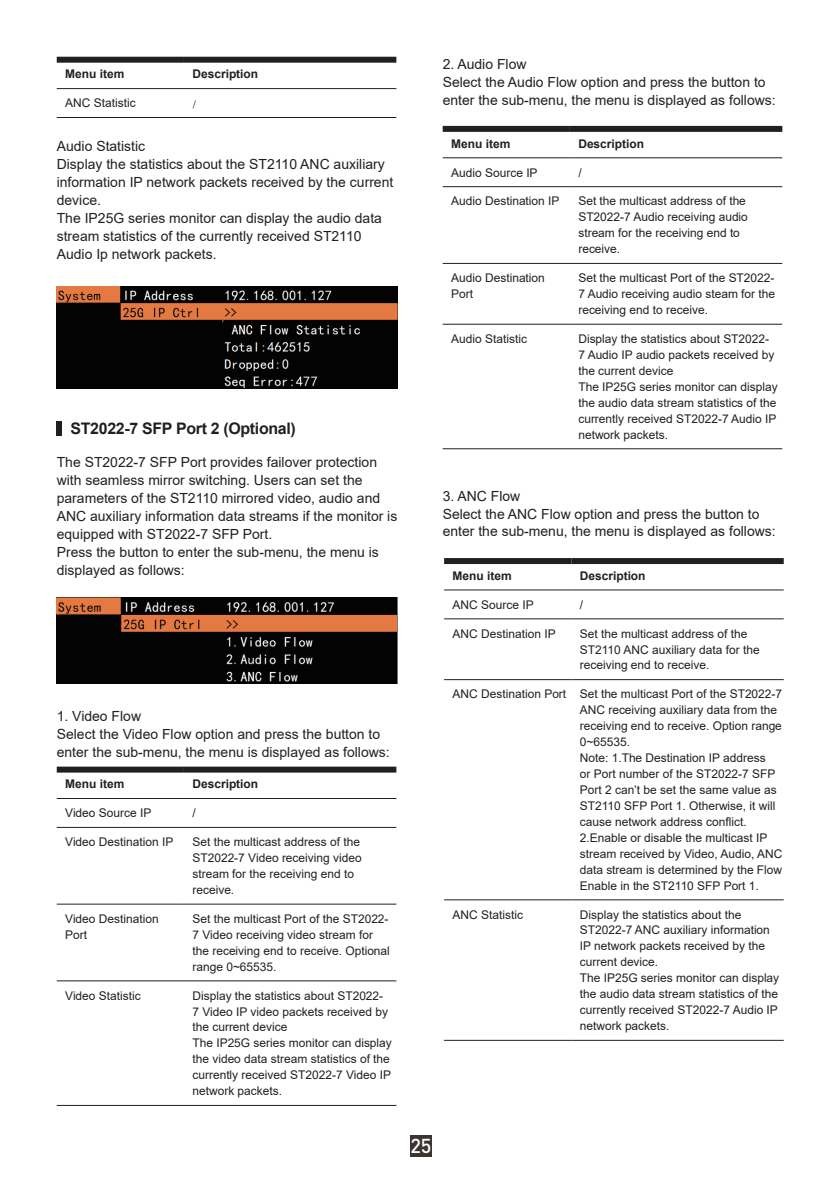
<style>
.page{position:relative;width:840px;height:1191px;background:#fff}
.page>*{position:absolute;margin:0;border:0;box-sizing:border-box;transform-origin:0 0}
.t1{font:500 20px "DIN Pro";color:#fff}
.t2{font:700 16px "Arial";letter-spacing:-.02em;color:#231f20}
.t3{font:14px/18px "Arial";color:#231f20}
.t4{font:12px/16px "Arial";color:#231f20}
.t5{font:700 12px "Arial";color:#231f20}
.t6{font:300 12px "Adobe Song Std";color:#231f20}
</style>
<div class="page">
<div style="left:410px;top:1135px;width:21px;height:22px;background:#3b3532"></div>
<div style="left:57px;top:57px;width:127px;height:6px;background:#231f20"></div>
<div style="left:184px;top:57px;width:212px;height:6px;background:#231f20"></div>
<hr style="left:57px;top:88px;width:127px;height:1px;background:#231f20">
<hr style="left:184px;top:88px;width:212px;height:1px;background:#231f20">
<hr style="left:57px;top:117px;width:127px;height:1px;background:#231f20">
<hr style="left:184px;top:117px;width:212px;height:1px;background:#231f20">
<img style="left:57px;top:286px;width:340px;height:103px">
<div style="left:57px;top:421px;width:5px;height:15px;background:#231f20"></div>
<img style="left:57px;top:597px;width:340px;height:87px">
<div style="left:57px;top:766px;width:127px;height:6px;background:#231f20"></div>
<div style="left:184px;top:766px;width:212px;height:6px;background:#231f20"></div>
<hr style="left:57px;top:798px;width:127px;height:1px;background:#231f20">
<hr style="left:184px;top:798px;width:212px;height:1px;background:#231f20">
<hr style="left:57px;top:827px;width:127px;height:1px;background:#231f20">
<hr style="left:184px;top:827px;width:212px;height:1px;background:#231f20">
<hr style="left:57px;top:903px;width:127px;height:1px;background:#231f20">
<hr style="left:184px;top:903px;width:212px;height:1px;background:#231f20">
<hr style="left:57px;top:980px;width:127px;height:1px;background:#231f20">
<hr style="left:184px;top:980px;width:212px;height:1px;background:#231f20">
<hr style="left:57px;top:1105px;width:127px;height:1px;background:#231f20">
<hr style="left:184px;top:1105px;width:212px;height:1px;background:#231f20">
<div style="left:442px;top:126px;width:127px;height:6px;background:#231f20"></div>
<div style="left:569px;top:126px;width:212px;height:6px;background:#231f20"></div>
<hr style="left:442px;top:157px;width:127px;height:1px;background:#231f20">
<hr style="left:569px;top:157px;width:212px;height:1px;background:#231f20">
<hr style="left:442px;top:186px;width:127px;height:1px;background:#231f20">
<hr style="left:569px;top:186px;width:212px;height:1px;background:#231f20">
<hr style="left:442px;top:263px;width:127px;height:1px;background:#231f20">
<hr style="left:569px;top:263px;width:212px;height:1px;background:#231f20">
<hr style="left:442px;top:324px;width:127px;height:1px;background:#231f20">
<hr style="left:569px;top:324px;width:212px;height:1px;background:#231f20">
<hr style="left:442px;top:448px;width:127px;height:1px;background:#231f20">
<hr style="left:569px;top:448px;width:212px;height:1px;background:#231f20">
<div style="left:444px;top:558px;width:127px;height:6px;background:#231f20"></div>
<div style="left:571px;top:558px;width:212px;height:6px;background:#231f20"></div>
<hr style="left:444px;top:589px;width:127px;height:1px;background:#231f20">
<hr style="left:571px;top:589px;width:212px;height:1px;background:#231f20">
<hr style="left:444px;top:618px;width:127px;height:1px;background:#231f20">
<hr style="left:571px;top:618px;width:212px;height:1px;background:#231f20">
<hr style="left:444px;top:679px;width:127px;height:1px;background:#231f20">
<hr style="left:571px;top:679px;width:212px;height:1px;background:#231f20">
<hr style="left:444px;top:899px;width:127px;height:1px;background:#231f20">
<hr style="left:571px;top:899px;width:212px;height:1px;background:#231f20">
<hr style="left:444px;top:1039px;width:127px;height:1px;background:#231f20">
<hr style="left:571px;top:1039px;width:212px;height:1px;background:#231f20">
<p class="t5" style="left:65px;top:66px;width:61px">Menu item</p>
<p class="t5" style="left:192px;top:66px;width:67px">Description</p>
<p class="t4" style="left:65px;top:95px;width:72px">ANC Statistic</p>
<p class="t6" style="left:192px;top:97px;width:5px">/</p>
<p class="t3" style="left:57px;top:137px;width:338px">Audio Statistic<br>Display the statistics about the ST2110 ANC auxiliary information IP network packets received by the current device.<br>The IP25G series monitor can display the audio data stream statistics of the currently received ST2110<br>Audio Ip network packets.</p>
<h2 class="t2" style="left:70px;top:417px;width:227px">ST2022-7 SFP Port 2 (Optional)</h2>
<p class="t3" style="left:57px;top:453px;width:342px">The ST2022-7 SFP Port provides failover protection with seamless mirror switching. Users can set the parameters of the ST2110 mirrored video, audio and ANC auxiliary information data streams if the monitor is equipped with ST2022-7 SFP Port.<br>Press the button to enter the sub-menu, the menu is displayed as follows:</p>
<p class="t3" style="left:57px;top:707px;width:334px">1. Video Flow<br>Select the Video Flow option and press the button to enter the sub-menu, the menu is displayed as follows:</p>
<p class="t5" style="left:65px;top:775px;width:61px">Menu item</p>
<p class="t5" style="left:192px;top:775px;width:67px">Description</p>
<p class="t4" style="left:65px;top:805px;width:88px">Video Source IP</p>
<p class="t4" style="left:192px;top:805px;width:5px">/</p>
<p class="t4" style="left:65px;top:834px;width:110px">Video Destination IP</p>
<p class="t4" style="left:192px;top:834px;width:171px">Set the multicast address of the<br>ST2022-7 Video receiving video stream for the receiving end to receive.</p>
<p class="t4" style="left:65px;top:910px;width:95px">Video Destination<br>Port</p>
<p class="t4" style="left:192px;top:910px;width:199px">Set the multicast Port of the ST2022-<br>7 Video receiving video stream for the receiving end to receive. Optional range 0~65535.</p>
<p class="t4" style="left:65px;top:987px;width:77px">Video Statistic</p>
<p class="t4" style="left:192px;top:987px;width:201px">Display the statistics about ST2022-<br>7 Video IP video packets received by the current device<br>The IP25G series monitor can display the video data stream statistics of the currently received ST2022-7 Video IP network packets.</p>
<p class="t3" style="left:442px;top:55px;width:334px">2. Audio Flow<br>Select the Audio Flow option and press the button to enter the sub-menu, the menu is displayed as follows:</p>
<p class="t5" style="left:451px;top:135px;width:61px">Menu item</p>
<p class="t5" style="left:578px;top:135px;width:67px">Description</p>
<p class="t4" style="left:451px;top:164px;width:88px">Audio Source IP</p>
<p class="t4" style="left:578px;top:164px;width:5px">/</p>
<p class="t4" style="left:451px;top:193px;width:110px">Audio Destination IP</p>
<p class="t4" style="left:578px;top:193px;width:171px">Set the multicast address of the<br>ST2022-7 Audio receiving audio stream for the receiving end to receive.</p>
<p class="t4" style="left:451px;top:270px;width:95px">Audio Destination<br>Port</p>
<p class="t4" style="left:578px;top:270px;width:198px;text-align:justify">Set the multicast Port of the ST2022- 7 Audio receiving audio steam for the receiving end to receive.</p>
<p class="t4" style="left:451px;top:331px;width:77px">Audio Statistic</p>
<p class="t4" style="left:578px;top:331px;width:201px">Display the statistics about ST2022-<br>7 Audio IP audio packets received by the current device<br>The IP25G series monitor can display the audio data stream statistics of the currently received ST2022-7 Audio IP network packets.</p>
<p class="t3" style="left:442px;top:486px;width:334px">3. ANC Flow<br>Select the ANC Flow option and press the button to enter the sub-menu, the menu is displayed as follows:</p>
<p class="t5" style="left:452px;top:567px;width:61px">Menu item</p>
<p class="t5" style="left:579px;top:567px;width:67px">Description</p>
<p class="t4" style="left:452px;top:596px;width:83px">ANC Source IP</p>
<p class="t4" style="left:579px;top:596px;width:5px">/</p>
<p class="t4" style="left:452px;top:625px;width:104px">ANC Destination IP</p>
<p class="t4" style="left:579px;top:625px;width:181px">Set the multicast address of the<br>ST2110 ANC auxiliary data for the receiving end to receive.</p>
<p class="t4" style="left:579px;top:686px;width:204px;text-indent:-127px">ANC Destination Port Set the multicast Port of the ST2022-7<br>ANC receiving auxiliary data from the receiving end to receive. Option range 0~65535.<br>Note: 1.The Destination IP address<br>or Port number of the ST2022-7 SFP Port 2 can’t be set the same value as ST2110 SFP Port 1. Otherwise, it will cause network address conflict.<br>2.Enable or disable the multicast IP stream received by Video, Audio, ANC data stream is determined by the Flow Enable in the ST2110 SFP Port 1.</p>
<p class="t4" style="left:452px;top:906px;width:72px">ANC Statistic</p>
<p class="t4" style="left:579px;top:906px;width:201px">Display the statistics about the<br>ST2022-7 ANC auxiliary information<br>IP network packets received by the current device.<br>The IP25G series monitor can display the audio data stream statistics of the currently received ST2022-7 Audio IP network packets.</p>
<h1 class="t1" style="left:410px;top:1132px;width:23px">25</h1>
</div>
